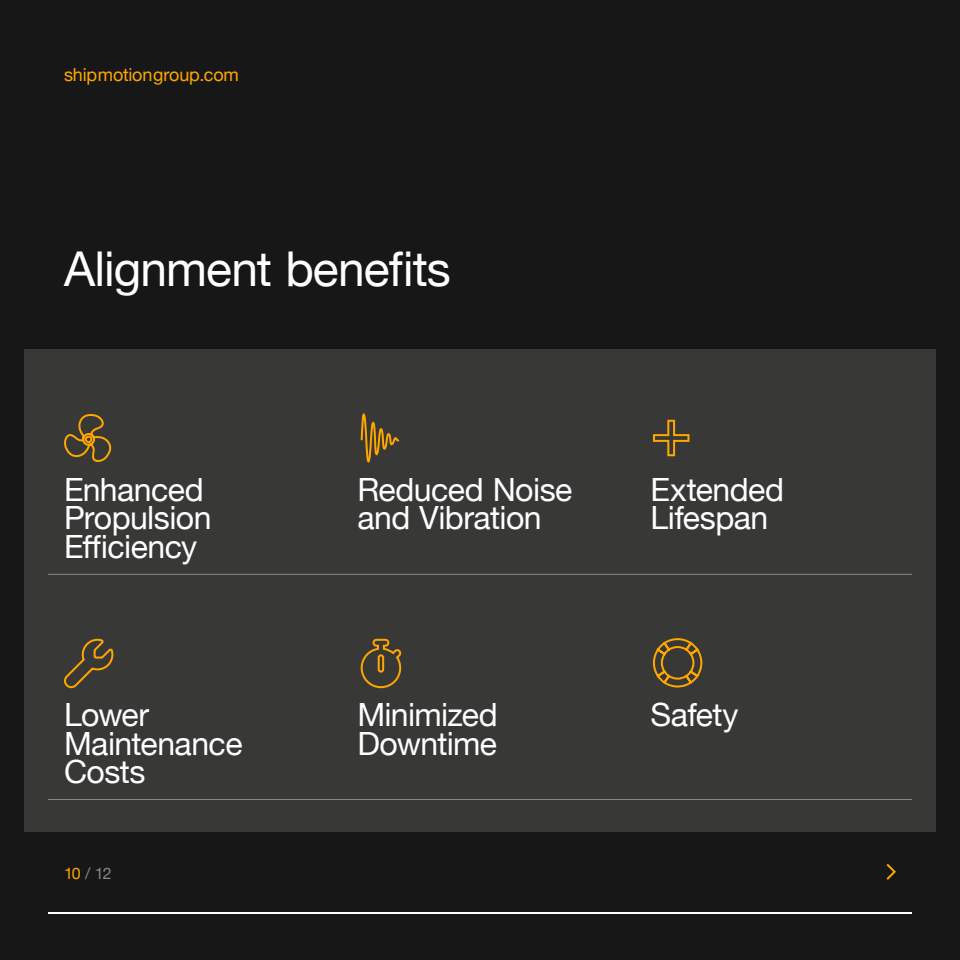
<style>
.page{position:relative;width:960px;height:960px;background:#171717}
.page>*{position:absolute;margin:0;border:0;box-sizing:border-box;transform-origin:0 0}
.t1{font:48px "Helvetica Neue";letter-spacing:-.02em;color:#fff}
.t2{font:32px/28.5px "Helvetica Neue";letter-spacing:-.015em;color:#fff}
.t3{font:18px "Helvetica Neue";letter-spacing:-.01em;color:#ffa700}
.t4{font:16px "Helvetica Neue";color:#878988}
.s1{color:#ffa700}
</style>
<div class="page">
<div style="left:24px;top:350px;width:912px;height:482px;background:#383937"></div>
<svg style="left:64px;top:414px;width:48px;height:48px"></svg>
<svg style="left:360px;top:413px;width:40px;height:50px"></svg>
<svg style="left:653px;top:638px;width:50px;height:50px"></svg>
<svg style="left:652px;top:419px;width:38px;height:38px"></svg>
<svg style="left:64px;top:638px;width:50px;height:51px"></svg>
<svg style="left:360px;top:638px;width:42px;height:51px"></svg>
<hr style="left:48px;top:799px;width:864px;height:1px;background:#878988">
<hr style="left:48px;top:574px;width:864px;height:1px;background:#878988">
<svg style="left:886px;top:863px;width:10px;height:17px"></svg>
<hr style="left:48px;top:912px;width:864px;height:2px;background:#fff">
<p class="t3" style="left:64px;top:61px;width:176px">shipmotiongroup.com</p>
<h1 class="t1" style="left:64px;top:234px;width:388px">Alignment benefits</h1>
<p class="t2" style="left:64px;top:477px;width:149px">Enhanced<br>Propulsion<br>Efficiency</p>
<p class="t2" style="left:357px;top:477px;width:217px">Reduced Noise and Vibration</p>
<p class="t2" style="left:651px;top:477px;width:135px">Extended<br>Lifespan</p>
<p class="t2" style="left:64px;top:702px;width:180px">Lower<br>Maintenance<br>Costs</p>
<p class="t2" style="left:651px;top:702px;width:89px">Safety</p>
<p class="t2" style="left:357px;top:702px;width:142px">Minimized<br>Downtime</p>
<p class="t4" style="left:64px;top:862px;width:49px"><span class="s1">10</span> / 12</p>
</div>
